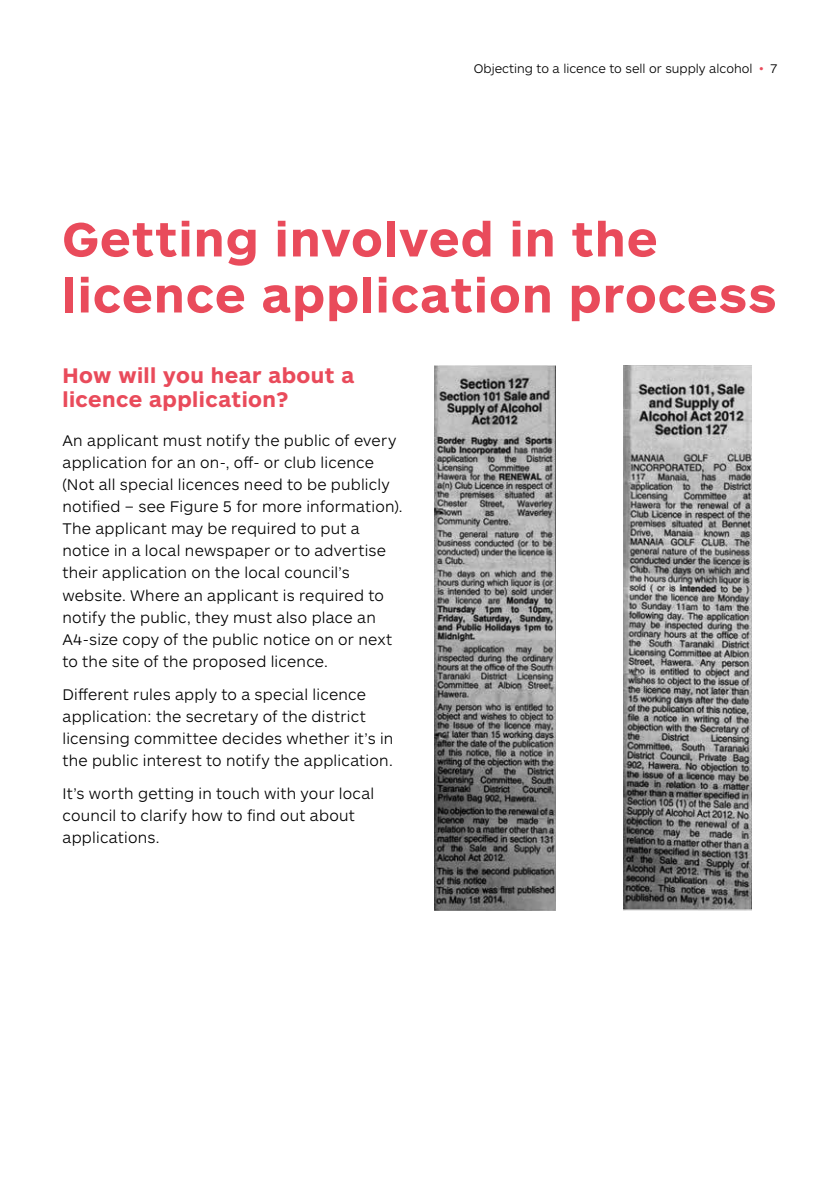
<style>
.page{position:relative;width:840px;height:1191px;background:#fff}
.page>*{position:absolute;margin:0;border:0;box-sizing:border-box;transform-origin:0 0}
.t1{font:700 50px/56px "ARS Maquette Pro";letter-spacing:.025em;color:#e94b5b}
.t2{font:700 22px/24px "ARS Maquette Pro";letter-spacing:.02em;color:#e94b5b}
.t3{font:300 16px/22px "ARS Maquette Pro";letter-spacing:.015em;color:#000}
.t4{font:300 13px "ARS Maquette Pro";color:#000}
.s1{color:#e94b5b}
</style>
<div class="page">
<img style="left:434px;top:366px;width:121px;height:544px">
<img style="left:623px;top:366px;width:128px;height:544px">
<p class="t4" style="left:473px;top:60px;width:305px">Objecting to a licence to sell or supply alcohol <span class="s1">•</span> 7</p>
<h1 class="t1" style="left:62px;top:208px;width:715px">Getting involved in the licence application process</h1>
<h2 class="t2" style="left:62px;top:362px;width:293px">How will you hear about a licence application?</h2>
<p class="t3" style="left:62px;top:429px;width:341px">An applicant must notify the public of every application for an on-, off- or club licence (Not all special licences need to be publicly notified – see Figure 5 for more information).<br>The applicant may be required to put a notice in a local newspaper or to advertise their application on the local council’s website. Where an applicant is required to notify the public, they must also place an A4-size copy of the public notice on or next to the site of the proposed licence.</p>
<p class="t3" style="left:62px;top:682px;width:332px">Different rules apply to a special licence application: the secretary of the district licensing committee decides whether it’s in the public interest to notify the application.</p>
<p class="t3" style="left:62px;top:782px;width:313px">It’s worth getting in touch with your local council to clarify how to find out about applications.</p>
</div>
